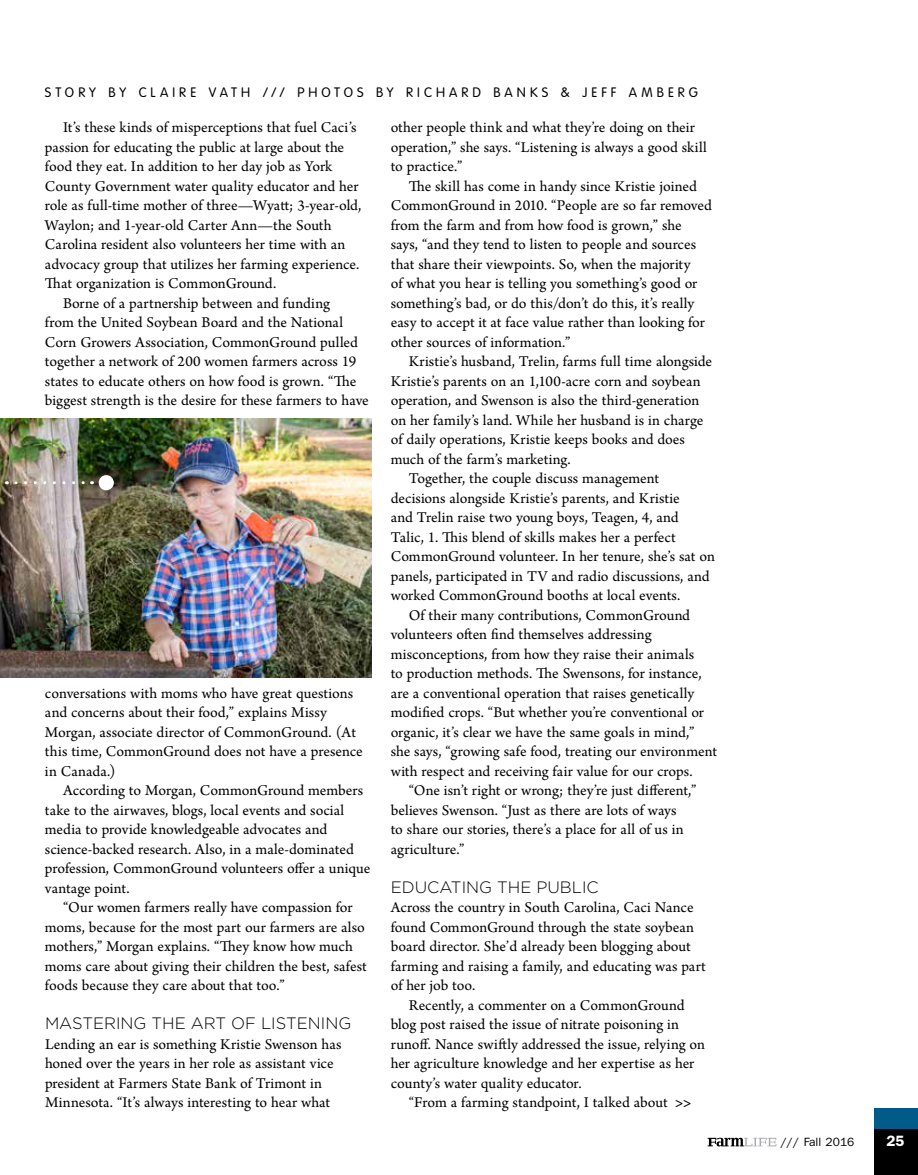
<style>
.page{position:relative;width:918px;height:1175px;background:#fff}
.page>*{position:absolute;margin:0;border:0;box-sizing:border-box;transform-origin:0 0}
.t1{font:300 16.5px "Gotham";color:#000}
.t2{font:15.75px/19.5px "Arno Pro";color:#000}
.t3{font:15.75px "Arno Pro";letter-spacing:.02em;color:#000}
.t4{font:600 15px "ITC Franklin Gothic Std";color:#fff}
.t5{font:300 13.5px "VAG Rounded Std";letter-spacing:.295em;color:#000}
.t6{font:12px "ITC Franklin Gothic Std";color:#000}
</style>
<div class="page">
<img style="left:0;top:418px;width:371px;height:259px">
<div style="left:874px;top:1128px;width:44px;height:46px;background:#000"></div>
<svg style="left:708px;top:1137px;width:68px;height:9px"></svg>
<div style="left:874px;top:1108px;width:44px;height:20px;background:#005b89"></div>
<svg style="left:16px;top:481px;width:77px;height:3px"></svg>
<div style="left:99px;top:475px;width:15px;height:15px;background:#fff;border-radius:50%"></div>
<p class="t5" style="left:45px;top:85px;width:654px">STORY BY CLAIRE VATH /// PHOTOS BY RICHARD BANKS &amp; JEFF AMBERG</p>
<p class="t2" style="left:63px;top:118px;width:295px">It’s these kinds of misperceptions that fuel Caci’s</p>
<p class="t2" style="left:45px;top:138px;width:301px">passion for educating the public at large about the</p>
<p class="t2" style="left:45px;top:157px;width:289px">food they eat. In addition to her day job as York</p>
<p class="t2" style="left:45px;top:177px;width:315px">County Government water quality educator and her</p>
<p class="t2" style="left:45px;top:196px;width:318px">role as full-time mother of three—Wyatt; 3-year-old,</p>
<p class="t2" style="left:45px;top:216px;width:288px">Waylon; and 1-year-old Carter Ann—the South</p>
<p class="t2" style="left:45px;top:235px;width:302px">Carolina resident also volunteers her time with an</p>
<p class="t2" style="left:45px;top:255px;width:316px">advocacy group that utilizes her farming experience.</p>
<p class="t2" style="left:45px;top:274px;width:233px">That organization is CommonGround.</p>
<p class="t2" style="left:63px;top:294px;width:269px">Borne of a partnership between and funding</p>
<p class="t2" style="left:45px;top:313px;width:300px">from the United Soybean Board and the National</p>
<p class="t2" style="left:45px;top:333px;width:314px">Corn Growers Association, CommonGround pulled</p>
<p class="t2" style="left:45px;top:352px;width:313px">together a network of 200 women farmers across 19</p>
<p class="t2" style="left:45px;top:372px;width:313px">states to educate others on how food is grown. “The</p>
<p class="t2" style="left:45px;top:391px;width:325px">biggest strength is the desire for these farmers to have</p>
<p class="t2" style="left:391px;top:118px;width:317px">other people think and what they’re doing on their operation,” she says. “Listening is always a good skill to practice.”</p>
<p class="t2" style="left:391px;top:177px;width:323px;text-indent:18px">The skill has come in handy since Kristie joined CommonGround in 2010. “People are so far removed from the farm and from how food is grown,” she says, “and they tend to listen to people and sources that share their viewpoints. So, when the majority<br>of what you hear is telling you something’s good or something’s bad, or do this/don’t do this, it’s really easy to accept it at face value rather than looking for other sources of information.”</p>
<p class="t2" style="left:409px;top:352px;width:305px">Kristie’s husband, Trelin, farms full time alongside</p>
<p class="t2" style="left:391px;top:372px;width:311px">Kristie’s parents on an 1,100-acre corn and soybean</p>
<p class="t2" style="left:391px;top:391px;width:310px">operation, and Swenson is also the third-generation</p>
<p class="t2" style="left:391px;top:411px;width:314px">on her family’s land. While her husband is in charge</p>
<p class="t2" style="left:391px;top:430px;width:296px">of daily operations, Kristie keeps books and does</p>
<p class="t2" style="left:391px;top:450px;width:182px">much of the farm’s marketing.</p>
<p class="t2" style="left:409px;top:469px;width:252px">Together, the couple discuss management</p>
<p class="t2" style="left:391px;top:489px;width:291px">decisions alongside Kristie’s parents, and Kristie</p>
<p class="t2" style="left:391px;top:508px;width:289px">and Trelin raise two young boys, Teagen, 4, and</p>
<p class="t2" style="left:391px;top:528px;width:287px">Talic, 1. This blend of skills makes her a perfect</p>
<p class="t2" style="left:391px;top:547px;width:326px">CommonGround volunteer. In her tenure, she’s sat on</p>
<p class="t2" style="left:391px;top:567px;width:320px">panels, participated in TV and radio discussions, and</p>
<p class="t2" style="left:391px;top:586px;width:291px">worked CommonGround booths at local events.</p>
<p class="t2" style="left:409px;top:606px;width:283px">Of their many contributions, CommonGround</p>
<p class="t2" style="left:391px;top:625px;width:262px">volunteers often find themselves addressing</p>
<p class="t2" style="left:391px;top:645px;width:305px">misconceptions, from how they raise their animals</p>
<p class="t2" style="left:391px;top:664px;width:313px">to production methods. The Swensons, for instance,</p>
<p class="t2" style="left:391px;top:684px;width:305px">are a conventional operation that raises genetically</p>
<p class="t2" style="left:391px;top:703px;width:315px">modified crops. “But whether you’re conventional or</p>
<p class="t2" style="left:391px;top:723px;width:305px">organic, it’s clear we have the same goals in mind,”</p>
<p class="t2" style="left:391px;top:742px;width:328px">she says, “growing safe food, treating our environment</p>
<p class="t2" style="left:391px;top:762px;width:303px">with respect and receiving fair value for our crops.</p>
<p class="t2" style="left:409px;top:781px;width:289px">“One isn’t right or wrong; they’re just different,”</p>
<p class="t2" style="left:391px;top:801px;width:287px">believes Swenson. “Just as there are lots of ways</p>
<p class="t2" style="left:391px;top:820px;width:294px">to share our stories, there’s a place for all of us in</p>
<p class="t3" style="left:391px;top:840px;width:75px">agriculture.”</p>
<p class="t1" style="left:391px;top:876px;width:209px">EDUCATING THE PUBLIC</p>
<p class="t2" style="left:391px;top:898px;width:317px">Across the country in South Carolina, Caci Nance found CommonGround through the state soybean board director. She’d already been blogging about farming and raising a family, and educating was part of her job too.</p>
<p class="t2" style="left:409px;top:996px;width:277px">Recently, a commenter on a CommonGround</p>
<p class="t2" style="left:391px;top:1015px;width:290px">blog post raised the issue of nitrate poisoning in</p>
<p class="t2" style="left:391px;top:1035px;width:316px">runoff. Nance swiftly addressed the issue, relying on</p>
<p class="t2" style="left:391px;top:1054px;width:305px">her agriculture knowledge and her expertise as her</p>
<p class="t2" style="left:391px;top:1074px;width:192px">county’s water quality educator.</p>
<p class="t2" style="left:409px;top:1093px;width:260px">“From a farming standpoint, I talked about</p>
<p class="t2" style="left:45px;top:684px;width:319px">conversations with moms who have great questions and concerns about their food,” explains Missy Morgan, associate director of CommonGround. (At this time, CommonGround does not have a presence in Canada.)</p>
<p class="t2" style="left:45px;top:781px;width:327px;text-indent:18px">According to Morgan, CommonGround members take to the airwaves, blogs, local events and social media to provide knowledgeable advocates and science-backed research. Also, in a male-dominated profession, CommonGround volunteers offer a unique vantage point.</p>
<p class="t2" style="left:45px;top:898px;width:323px;text-indent:18px">“Our women farmers really have compassion for moms, because for the most part our farmers are also mothers,” Morgan explains. “They know how much moms care about giving their children the best, safest foods because they care about that too.”</p>
<p class="t1" style="left:45px;top:1013px;width:308px">MASTERING THE ART OF LISTENING</p>
<p class="t2" style="left:45px;top:1035px;width:298px">Lending an ear is something Kristie Swenson has honed over the years in her role as assistant vice president at Farmers State Bank of Trimont in Minnesota. “It’s always interesting to hear what</p>
<p class="t5" style="left:675px;top:1095px;width:17px">&gt;&gt;</p>
<p class="t6" style="left:781px;top:1135px;width:75px">/// Fall 2016</p>
<p class="t4" style="left:887px;top:1132px;width:19px">25</p>
</div>
